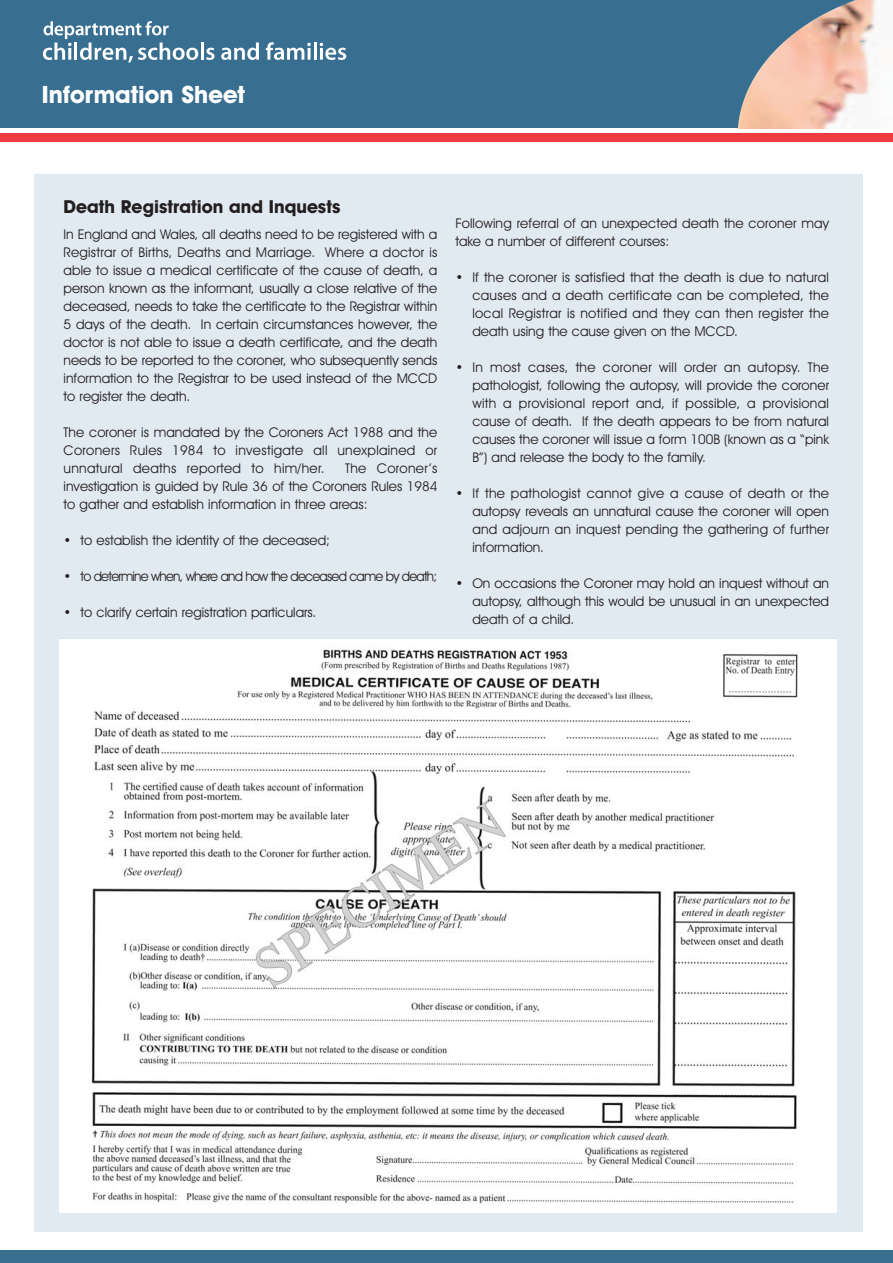
<style>
.page{position:relative;width:893px;height:1263px;background:#fff}
.page>*{position:absolute;margin:0;border:0;box-sizing:border-box;transform-origin:0 0}
.t1{font:700 24px "Avant Garde IT Cby BT";color:#fff}
.t2{font:700 18px "Avant Garde IT Cby BT";color:#231f20}
.t3{font:13.5px/18px "Avant Garde IT Cby BT";color:#231f20;text-align:justify}
.t4{font:13.5px "Avant Garde IT Cby BT";letter-spacing:-.055em;color:#231f20}
</style>
<div class="page">
<div style="left:0;top:0;width:893px;height:128px;background:#386e8f"></div>
<img style="left:737px;top:0;width:156px;height:129px">
<div style="left:0;top:1250px;width:893px;height:13px;background:#386e8f"></div>
<hr style="left:201px;top:43px;width:3px;height:17px;background:#fff">
<svg style="left:206px;top:48px;width:8px;height:12px"></svg>
<svg style="left:221px;top:43px;width:38px;height:17px"></svg>
<svg style="left:266px;top:42px;width:45px;height:18px"></svg>
<hr style="left:314px;top:43px;width:3px;height:17px;background:#fff">
<svg style="left:320px;top:43px;width:26px;height:17px"></svg>
<svg style="left:43px;top:21px;width:155px;height:42px"></svg>
<div style="left:0;top:134px;width:893px;height:8px;background:#ee3a41"></div>
<div style="left:34px;top:174px;width:828px;height:1058px;background:#e2eaf1"></div>
<img style="left:59px;top:640px;width:778px;height:573px">
<h1 class="t1" style="left:42px;top:86px;width:205px">Information Sheet</h1>
<h2 class="t2" style="left:64px;top:200px;width:278px">Death Registration and Inquests</h2>
<p class="t3" style="left:64px;top:227px;width:375px">In England and Wales, all deaths need to be registered with a Registrar of Births, Deaths and Marriage. Where a doctor is able to issue a medical certificate of the cause of death, a person known as the informant, usually a close relative of the deceased, needs to take the certificate to the Registrar within 5 days of the death. In certain circumstances however, the doctor is not able to issue a death certificate, and the death needs to be reported to the coroner, who subsequently sends information to the Registrar to be used instead of the MCCD to register the death.</p>
<p class="t3" style="left:64px;top:425px;width:375px">The coroner is mandated by the Coroners Act 1988 and the Coroners Rules 1984 to investigate all unexplained or unnatural deaths reported to him/her.</p>
<p class="t3" style="left:64px;top:461px;width:375px;text-indent:282px">The Coroner’s investigation is guided by Rule 36 of the Coroners Rules 1984 to gather and establish information in three areas:</p>
<p class="t3" style="left:64px;top:533px;width:268px">• to establish the identity of the deceased;</p>
<p class="t4" style="left:64px;top:571px;width:375px">• to determine when, where and how the deceased came by death;</p>
<p class="t3" style="left:64px;top:605px;width:254px">• to clarify certain registration particulars.</p>
<p class="t3" style="left:455px;top:215px;width:375px">Following referral of an unexpected death the coroner may take a number of different courses:</p>
<p class="t3" style="left:472px;top:269px;width:358px;text-indent:-17px">• If the coroner is satisfied that the death is due to natural causes and a death certificate can be completed, the local Registrar is notified and they can then register the death using the cause given on the MCCD.</p>
<p class="t3" style="left:472px;top:359px;width:358px;text-indent:-17px">• In most cases, the coroner will order an autopsy. The pathologist, following the autopsy, will provide the coroner with a provisional report and, if possible, a provisional cause of death. If the death appears to be from natural causes the coroner will issue a form 100B (known as a “pink B”) and release the body to the family.</p>
<p class="t3" style="left:472px;top:485px;width:358px;text-indent:-17px">• If the pathologist cannot give a cause of death or the autopsy reveals an unnatural cause the coroner will open and adjourn an inquest pending the gathering of further information.</p>
<p class="t3" style="left:472px;top:575px;width:358px;text-indent:-17px">• On occasions the Coroner may hold an inquest without an autopsy, although this would be unusual in an unexpected death of a child.</p>
</div>
